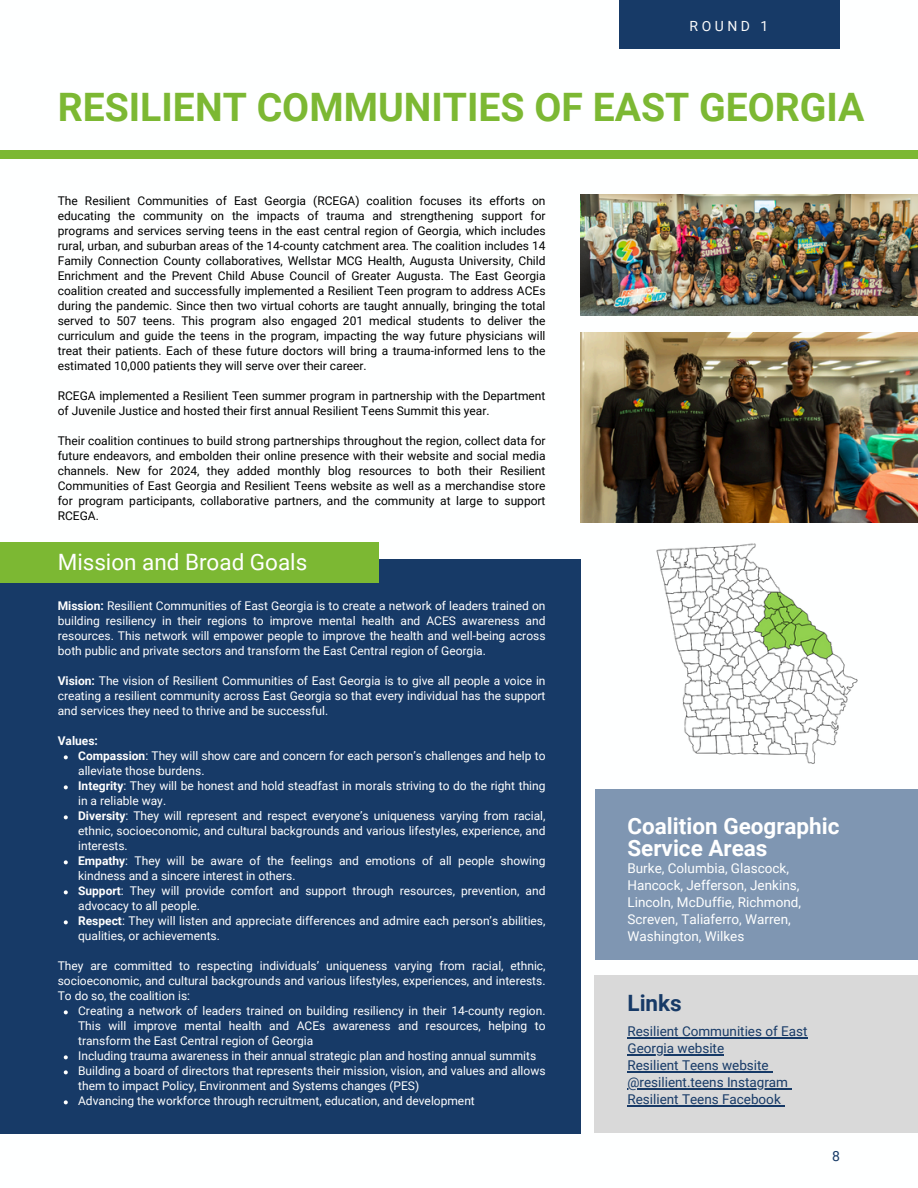
<style>
.page{position:relative;width:918px;height:1188px;background:#fff}
.page>*{position:absolute;margin:0;border:0;box-sizing:border-box;transform-origin:0 0}
.t1{font:700 39.15px "Roboto";color:#7cb833}
.t2{font:700 22.5px/22.5px "Roboto";color:#fff}
.t3{font:22.5px "Roboto";color:#fff}
.t4{font:700 22.5px "Roboto";color:#173a67}
.t5{font:13.95px "Roboto";letter-spacing:.25em;color:#fafafa}
.t6{font:13.95px "Roboto";color:#173a67}
.t7{font:13.5px/16.8px "Roboto";color:#feffff}
.t8{font:13.5px/16.8px "Roboto";color:#173a67}
.t9{font:12px/15px "Roboto";color:#fff}
.t10{font:12px/15px "Roboto";color:#000;text-align:justify}
.t11{font:700 12px "Roboto";color:#fff}
.s1{font-weight:700}
</style>
<div class="page">
<div style="left:0;top:151px;width:918px;height:8px;background:#7cb833"></div>
<div style="left:0;top:559px;width:580px;height:574px;background:#173a67"></div>
<div style="left:0;top:542px;width:379px;height:40px;background:#7cb833"></div>
<img style="left:656px;top:543px;width:202px;height:221px">
<div style="left:595px;top:789px;width:323px;height:171px;background:#7f96b2"></div>
<div style="left:619px;top:0;width:221px;height:49px;background:#173a67"></div>
<div style="left:595px;top:975px;width:323px;height:158px;background:#d9d9d9"></div>
<img style="left:581px;top:333px;width:337px;height:190px">
<img style="left:581px;top:194px;width:337px;height:122px">
<svg style="left:64px;top:755px;width:4px;height:4px"></svg>
<svg style="left:64px;top:785px;width:4px;height:4px"></svg>
<svg style="left:64px;top:815px;width:4px;height:4px"></svg>
<svg style="left:64px;top:860px;width:4px;height:4px"></svg>
<svg style="left:64px;top:890px;width:4px;height:4px"></svg>
<svg style="left:64px;top:920px;width:4px;height:4px"></svg>
<svg style="left:64px;top:1010px;width:4px;height:4px"></svg>
<svg style="left:64px;top:1055px;width:4px;height:4px"></svg>
<svg style="left:64px;top:1070px;width:4px;height:4px"></svg>
<svg style="left:64px;top:1100px;width:4px;height:4px"></svg>
<hr style="left:627px;top:1038px;width:181px;height:1px;background:#173a67">
<hr style="left:627px;top:1054px;width:97px;height:2px;background:#173a67">
<hr style="left:627px;top:1071px;width:142px;height:1px;background:#173a67">
<hr style="left:627px;top:1088px;width:161px;height:1px;background:#173a67">
<hr style="left:627px;top:1105px;width:154px;height:1px;background:#173a67">
<p class="t5" style="left:690px;top:18px;width:80px">ROUND 1</p>
<p class="t1" style="left:58px;top:85px;width:808px">RESILIENT COMMUNITIES OF EAST GEORGIA</p>
<p class="t10" style="left:58px;top:193px;width:489px">The Resilient Communities of East Georgia (RCEGA) coalition focuses its efforts on educating the community on the impacts of trauma and strengthening support for programs and services serving teens in the east central region of Georgia, which includes rural, urban, and suburban areas of the 14-county catchment area. The coalition includes 14<br>Family Connection County collaboratives, Wellstar MCG Health, Augusta University, Child Enrichment and the Prevent Child Abuse Council of Greater Augusta. The East Georgia coalition created and successfully implemented a Resilient Teen program to address ACEs during the pandemic. Since then two virtual cohorts are taught annually, bringing the total served to 507 teens. This program also engaged 201 medical students to deliver the curriculum and guide the teens in the program, impacting the way future physicians will treat their patients. Each of these future doctors will bring a trauma-informed lens to the estimated 10,000 patients they will serve over their career.</p>
<p class="t10" style="left:58px;top:388px;width:489px">RCEGA implemented a Resilient Teen summer program in partnership with the Department of Juvenile Justice and hosted their first annual Resilient Teens Summit this year.</p>
<p class="t10" style="left:58px;top:433px;width:489px">Their coalition continues to build strong partnerships throughout the region, collect data for future endeavors, and embolden their online presence with their website and social media channels. New for 2024, they added monthly blog resources to both their Resilient Communities of East Georgia and Resilient Teens website as well as a merchandise store for program participants, collaborative partners, and the community at large to support RCEGA.</p>
<p class="t3" style="left:58px;top:549px;width:251px">Mission and Broad Goals</p>
<p class="t9" style="left:58px;top:599px;width:489px;text-align:justify"><span class="s1">Mission:</span> Resilient Communities of East Georgia is to create a network of leaders trained on building resiliency in their regions to improve mental health and ACES awareness and resources. This network will empower people to improve the health and well-being across both public and private sectors and transform the East Central region of Georgia.</p>
<h4 class="t9" style="left:58px;top:674px;width:489px;text-align:justify"><span class="s1">Vision:</span> The vision of Resilient Communities of East Georgia is to give all people a voice in creating a resilient community across East Georgia so that every individual has the support and services they need to thrive and be successful.</h4>
<h1 class="t11" style="left:58px;top:734px;width:42px">Values:</h1>
<p class="t9" style="left:78px;top:749px;width:469px"><span class="s1">Compassion</span>: They will show care and concern for each person’s challenges and help to alleviate those burdens.</p>
<p class="t9" style="left:78px;top:779px;width:469px"><span class="s1">Integrity</span>: They will be honest and hold steadfast in morals striving to do the right thing in a reliable way.</p>
<p class="t9" style="left:78px;top:809px;width:469px;text-align:justify"><span class="s1">Diversity</span>: They will represent and respect everyone’s uniqueness varying from racial, ethnic, socioeconomic, and cultural backgrounds and various lifestyles, experience, and interests.</p>
<p class="t9" style="left:78px;top:854px;width:469px"><span class="s1">Empathy</span>: They will be aware of the feelings and emotions of all people showing kindness and a sincere interest in others.</p>
<p class="t9" style="left:78px;top:884px;width:469px"><span class="s1">Support</span>: They will provide comfort and support through resources, prevention, and advocacy to all people.</p>
<p class="t9" style="left:78px;top:914px;width:469px"><span class="s1">Respect</span>: They will listen and appreciate differences and admire each person’s abilities, qualities, or achievements.</p>
<h3 class="t9" style="left:58px;top:959px;width:489px;text-align:justify">They are committed to respecting individuals’ uniqueness varying from racial, ethnic, socioeconomic, and cultural backgrounds and various lifestyles, experiences, and interests.<br>To do so, the coalition is:</h3>
<p class="t9" style="left:78px;top:1004px;width:469px;text-align:justify">Creating a network of leaders trained on building resiliency in their 14-county region.<br>This will improve mental health and ACEs awareness and resources, helping to transform the East Central region of Georgia</p>
<p class="t9" style="left:78px;top:1049px;width:460px">Including trauma awareness in their annual strategic plan and hosting annual summits</p>
<h6 class="t9" style="left:78px;top:1064px;width:469px">Building a board of directors that represents their mission, vision, and values and allows them to impact Policy, Environment and Systems changes (PES)</h6>
<p class="t9" style="left:78px;top:1094px;width:398px">Advancing the workforce through recruitment, education, and development</p>
<p class="t2" style="left:627px;top:815px;width:214px">Coalition Geographic<br>Service Areas</p>
<p class="t7" style="left:627px;top:860px;width:175px">Burke, Columbia, Glascock,<br>Hancock, Jefferson, Jenkins,<br>Lincoln, McDuffie, Richmond,<br>Screven, Taliaferro, Warren,<br>Washington, Wilkes</p>
<h2 class="t4" style="left:627px;top:990px;width:56px">Links</h2>
<p class="t8" style="left:627px;top:1023px;width:181px">Resilient Communities of East</p>
<p class="t8" style="left:627px;top:1040px;width:143px">Georgia website<br>Resilient Teens website</p>
<p class="t8" style="left:627px;top:1074px;width:162px">@resilient.teens Instagram<br>Resilient Teens Facebook</p>
<h5 class="t6" style="left:832px;top:1148px;width:9px">8</h5>
</div>
